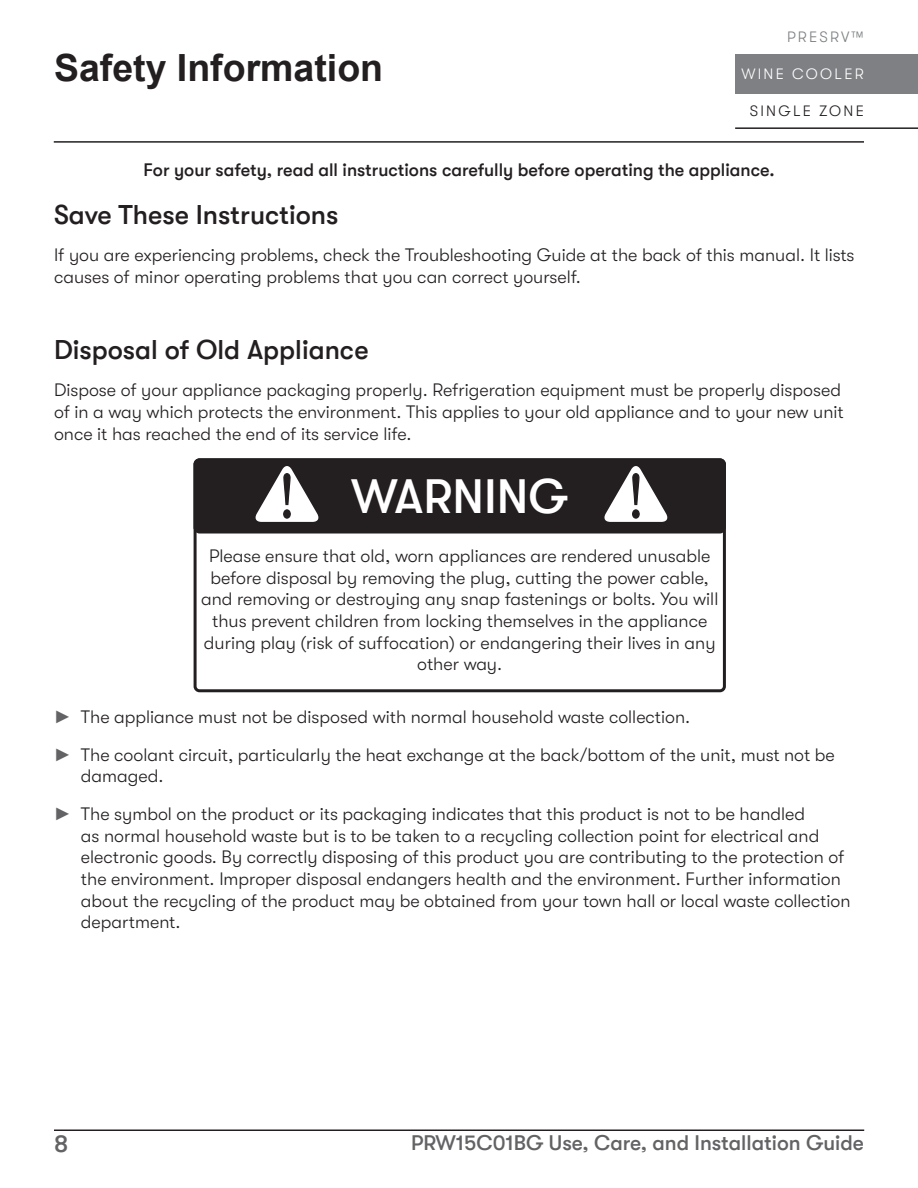
<style>
.page{position:relative;width:918px;height:1188px;background:#fff}
.page>*{position:absolute;margin:0;border:0;box-sizing:border-box;transform-origin:0 0}
.t1{font:500 48px "GT Walsheim";color:#fff}
.t2{font:700 37.5px "Arial";color:#231f20}
.t3{font:500 27px "GT Walsheim";color:#231f20}
.t4{font:500 24px "GT Walsheim";color:#636366}
.t5{font:500 21px "GT Walsheim";color:#636366}
.t6{font:300 18px/21.6px "GT Walsheim";color:#231f20}
.t7{font:500 18px "GT Walsheim";color:#231f20}
.t8{font:300 15px "GT Walsheim";letter-spacing:.15em;color:#fff}
.t9{font:300 15px "GT Walsheim";letter-spacing:.15em;color:#231f20}
.t10{font:300 15px "GT Walsheim";letter-spacing:.15em;color:#7e8083}
.s1{font-family:"Arial";font-weight:400;color:#636366}
</style>
<div class="page">
<hr style="left:54px;top:141px;width:810px;height:2px;background:#231f20">
<hr style="left:54px;top:1130px;width:810px;height:1px;background:#231f20">
<div style="left:735px;top:54px;width:183px;height:40px;background:#7e8083"></div>
<hr style="left:735px;top:127px;width:183px;height:2px;background:#231f20">
<div style="left:194px;top:458px;width:532px;height:76px;background:#231f20;border-radius:6px"></div>
<svg style="left:255px;top:466px;width:64px;height:56px"></svg>
<svg style="left:604px;top:466px;width:64px;height:56px"></svg>
<div style="left:194px;top:458px;width:532px;height:234px;border:3px solid #231f20;border-radius:4px"></div>
<h2 class="t2" style="left:54px;top:42px;width:331px">Safety Information</h2>
<p class="t10" style="left:787px;top:28px;width:78px">PRESRV™</p>
<p class="t8" style="left:741px;top:65px;width:124px">WINE COOLER</p>
<p class="t9" style="left:750px;top:102px;width:116px">SINGLE ZONE</p>
<p class="t7" style="left:143px;top:159px;width:633px">For your safety, read all instructions carefully before operating the appliance.</p>
<h3 class="t3" style="left:54px;top:199px;width:286px">Save These Instructions</h3>
<p class="t6" style="left:54px;top:245px;width:802px">If you are experiencing problems, check the Troubleshooting Guide at the back of this manual. It lists causes of minor operating problems that you can correct yourself.</p>
<h3 class="t3" style="left:54px;top:334px;width:316px">Disposal of Old Appliance</h3>
<p class="t6" style="left:54px;top:380px;width:791px">Dispose of your appliance packaging properly. Refrigeration equipment must be properly disposed of in a way which protects the environment. This applies to your old appliance and to your new unit once it has reached the end of its service life.</p>
<h1 class="t1" style="left:351px;top:469px;width:219px">WARNING</h1>
<p class="t6" style="left:201px;top:545px;width:519px;text-align:center">Please ensure that old, worn appliances are rendered unusable before disposal by removing the plug, cutting the power cable, and removing or destroying any snap fastenings or bolts. You will thus prevent children from locking themselves in the appliance during play (risk of suffocation) or endangering their lives in any other way.</p>
<p class="t6" style="left:54px;top:698px;width:782px;line-height:37.8px"><span class="s1">►</span> The appliance must not be disposed with normal household waste collection.<br><span class="s1">►</span> The coolant circuit, particularly the heat exchange at the back/bottom of the unit, must not be</p>
<p class="t6" style="left:54px;top:757px;width:753px;line-height:37.8px;text-indent:27px">damaged.<br><span class="s1">►</span> The symbol on the product or its packaging indicates that this product is not to be handled</p>
<p class="t6" style="left:81px;top:825px;width:771px">as normal household waste but is to be taken to a recycling collection point for electrical and electronic goods. By correctly disposing of this product you are contributing to the protection of the environment. Improper disposal endangers health and the environment. Further information about the recycling of the product may be obtained from your town hall or local waste collection department.</p>
<h3 class="t4" style="left:54px;top:1131px;width:16px">8</h3>
<p class="t5" style="left:411px;top:1131px;width:454px">PRW15C01BG Use, Care, and Installation Guide</p>
</div>
